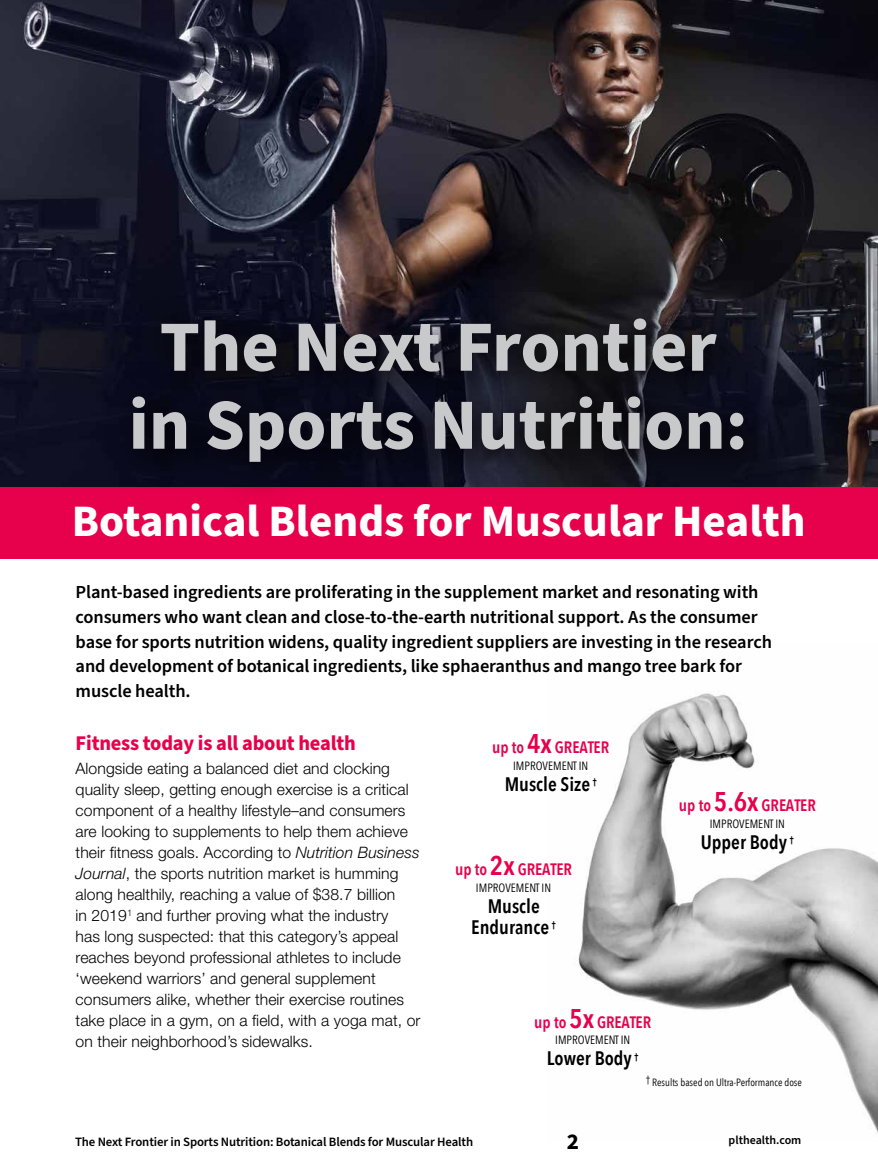
<style>
.page{position:relative;width:878px;height:1175px;background:#fff}
.page>*{position:absolute;margin:0;border:0;box-sizing:border-box;transform-origin:0 0}
.t1{font:700 72px/78px "Source Sans Pro";color:#c8c9cb;text-align:center}
.t2{font:700 45px "Source Sans Pro";color:#fff}
.t3{font:700 22.5px "Source Sans Pro";color:#000}
.t4{font:700 21px "Source Sans Pro";letter-spacing:-.01em;color:#e7004c}
.t5{font:600 19.5px/21px "Avenir Next Condensed";color:#000;text-align:center}
.t6{font:600 18.3px/24.8px "Source Sans Pro";letter-spacing:-.005em;color:#000}
.t7{font:600 16.5px "Avenir Next Condensed";color:#e7004c}
.t8{font:300 15.75px/21px "Helvetica Neue LT Std";letter-spacing:.005em;color:#000}
.t9{font:600 12.75px "Source Sans Pro";letter-spacing:-.01em;color:#000}
.t10{font:12px "Avenir Next Condensed";color:#000}
.t11{font:600 12px "Source Sans Pro";color:#000}
.t12{font:10.5px "Avenir Next Condensed";color:#000}
.s1{font-style:italic}
.s2{font-size:27px}
</style>
<div class="page">
<img style="left:578px;top:693px;width:300px;height:440px">
<div style="left:0;top:98px;width:878px;height:460px;background:#e7004c"></div>
<img style="left:0;top:0;width:878px;height:486px">
<div style="left:103px;top:290px;width:682px;height:214px;background:#000;opacity:.51"></div>
<h1 class="t1" style="left:129px;top:310px;width:620px">The Next Frontier in Sports Nutrition:</h1>
<h2 class="t2" style="left:72px;top:490px;width:735px">Botanical Blends for Muscular Health</h2>
<p class="t6" style="left:76px;top:580px;width:697px">Plant-based ingredients are proliferating in the supplement market and resonating with consumers who want clean and close-to-the-earth nutritional support. As the consumer base for sports nutrition widens, quality ingredient suppliers are investing in the research and development of botanical ingredients, like sphaeranthus and mango tree bark for muscle health.</p>
<h3 class="t4" style="left:76px;top:728px;width:282px">Fitness today is all about health</h3>
<p class="t8" style="left:76px;top:757px;width:346px">Alongside eating a balanced diet and clocking quality sleep, getting enough exercise is a critical component of a healthy lifestyle–and consumers are looking to supplements to help them achieve their fitness goals. According to <span class="s1">Nutrition Business Journal</span>, the sports nutrition market is humming along healthily, reaching a value of $38.7 billion<br>in 2019<sup>1</sup> and further proving what the industry<br>has long suspected: that this category’s appeal reaches beyond professional athletes to include ‘weekend warriors’ and general supplement consumers alike, whether their exercise routines take place in a gym, on a field, with a yoga mat, or on their neighborhood’s sidewalks.</p>
<p class="t7" style="left:492px;top:733px;width:118px">up to <span class="s2">4x</span> GREATER</p>
<p class="t10" style="left:513px;top:755px;width:77px">IMPROVEMENT IN</p>
<p class="t5" style="left:504px;top:773px;width:93px">Muscle Size <sup>†</sup></p>
<p class="t7" style="left:455px;top:855px;width:118px">up to <span class="s2">2x</span> GREATER</p>
<p class="t10" style="left:476px;top:877px;width:77px">IMPROVEMENT IN</p>
<p class="t5" style="left:471px;top:894px;width:86px">Muscle<br>Endurance <sup>†</sup></p>
<p class="t7" style="left:679px;top:791px;width:138px">up to <span class="s2">5.6x</span> GREATER</p>
<p class="t10" style="left:709px;top:813px;width:77px">IMPROVEMENT IN</p>
<p class="t5" style="left:700px;top:830px;width:94px">Upper Body <sup>†</sup></p>
<p class="t7" style="left:534px;top:1007px;width:118px">up to <span class="s2">5x</span> GREATER</p>
<p class="t10" style="left:555px;top:1029px;width:77px">IMPROVEMENT IN</p>
<p class="t5" style="left:547px;top:1047px;width:93px">Lower Body <sup>†</sup></p>
<p class="t12" style="left:646px;top:1073px;width:157px">† Results based on Ultra-Performance dose</p>
<p class="t9" style="left:75px;top:1132px;width:399px">The Next Frontier in Sports Nutrition: Botanical Blends for Muscular Health</p>
<h3 class="t3" style="left:566px;top:1126px;width:14px">2</h3>
<p class="t11" style="left:728px;top:1131px;width:74px">plthealth.com</p>
</div>
